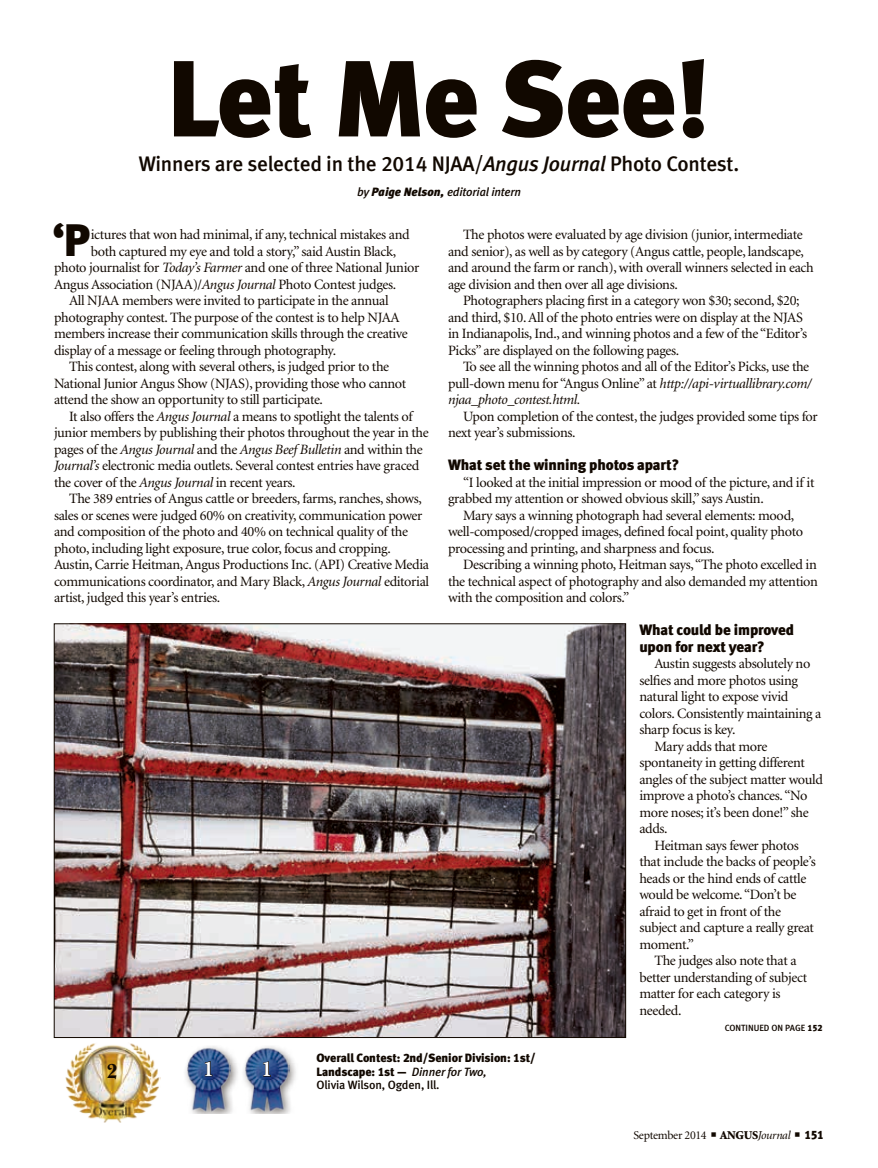
<style>
.page{position:relative;width:878px;height:1168px;background:#fff}
.page>*{position:absolute;margin:0;border:0;box-sizing:border-box;transform-origin:0 0}
.headline{font:108px "Meta Black LF";letter-spacing:-.01em;color:#110800}
.Drop_Cap{font:45.45px "Meta Black LF";color:#110800}
.deck{font:21px "Meta Medium LF";letter-spacing:-.01em;color:#110800}
.deck-2{font:700 21px "New Baskerville";color:#fff}
.deck-3{font:700 21px "New Baskerville";color:#110800}
.subhead{font:15px/16.5px "Meta Black LF";letter-spacing:-.01em;color:#110800}
.body_text{font:14.25px/16.5px "Minion";letter-spacing:-.025em;color:#110800}
.Drop_Cap-2{font:14.25px "Minion";letter-spacing:-.025em;color:#110800}
.cutlines{font:12px/13.5px "Meta Black LF";letter-spacing:-.01em;color:#110800}
.t1{font:12px "Minion";letter-spacing:-.025em;color:#110800}
.byline{font:italic 12px "Meta Medium LF";letter-spacing:-.01em;color:#110800}
.t2{font:9px "Meta Medium LF";color:#110800}
.s1{font-style:italic}
.s2{font-family:"Meta Black LF"}
.s3{font-family:"Meta Medium LF";font-style:italic}
.s4{font-family:"Meta Medium LF"}
.s5{font-weight:900}
</style>
<div class="page">
<img style="left:65px;top:1043px;width:96px;height:80px">
<div style="left:241px;top:1045px;width:58px;height:69px;background:#110800;opacity:.54"></div>
<img style="left:245px;top:1046px;width:44px;height:68px">
<svg style="left:263px;top:1061px;width:8px;height:16px"></svg>
<div style="left:183px;top:1045px;width:57px;height:68px;background:#110800;opacity:.54"></div>
<img style="left:186px;top:1045px;width:45px;height:68px">
<svg style="left:204px;top:1061px;width:9px;height:15px"></svg>
<img style="left:54px;top:623px;width:572px;height:415px">
<p class="headline" style="left:167px;top:34px;width:544px">Let Me See!</p>
<p class="deck" style="left:139px;top:151px;width:602px">Winners are selected in the 2014 NJAA/<span class="s1">Angus Journal</span> Photo Contest.</p>
<p class="byline" style="left:357px;top:185px;width:165px">by <span class="s2">Paige Nelson,</span> editorial intern</p>
<p class="Drop_Cap" style="left:53px;top:213px;width:39px">‘P</p>
<p class="Drop_Cap-2" style="left:91px;top:228px;width:320px">ictures that won had minimal, if any, technical mistakes and</p>
<p class="Drop_Cap-2" style="left:91px;top:244px;width:307px">both captured my eye and told a story,” said Austin Black,</p>
<p class="Drop_Cap-2" style="left:54px;top:261px;width:367px">photo journalist for <span class="s1">Today’s Farmer</span> and one of three National Junior</p>
<p class="Drop_Cap-2" style="left:54px;top:277px;width:344px">Angus Association (NJAA)/<span class="s1">Angus Journal</span> Photo Contest judges.</p>
<p class="body_text" style="left:54px;top:293px;width:355px;text-indent:15px">All NJAA members were invited to participate in the annual photography contest. The purpose of the contest is to help NJAA members increase their communication skills through the creative display of a message or feeling through photography.</p>
<p class="body_text" style="left:54px;top:359px;width:354px;text-indent:15px">This contest, along with several others, is judged prior to the<br>National Junior Angus Show (NJAS), providing those who cannot attend the show an opportunity to still participate.</p>
<p class="body_text" style="left:54px;top:408px;width:376px;text-indent:15px">It also offers the <span class="s1">Angus Journal</span> a means to spotlight the talents of junior members by publishing their photos throughout the year in the pages of the <span class="s1">Angus Journal</span> and the <span class="s1">Angus Beef Bulletin</span> and within the <span class="s1">Journal’s</span> electronic media outlets. Several contest entries have graced the cover of the <span class="s1">Angus Journal</span> in recent years.</p>
<p class="body_text" style="left:54px;top:491px;width:376px;text-indent:15px">The 389 entries of Angus cattle or breeders, farms, ranches, shows, sales or scenes were judged 60% on creativity, communication power and composition of the photo and 40% on technical quality of the photo, including light exposure, true color, focus and cropping.<br>Austin, Carrie Heitman, Angus Productions Inc. (API) Creative Media communications coordinator, and Mary Black, <span class="s1">Angus Journal</span> editorial artist, judged this year’s entries.</p>
<p class="body_text" style="left:448px;top:227px;width:367px;text-indent:15px">The photos were evaluated by age division (junior, intermediate and senior), as well as by category (Angus cattle, people, landscape, and around the farm or ranch), with overall winners selected in each age division and then over all age divisions.</p>
<p class="body_text" style="left:448px;top:293px;width:360px;text-indent:15px">Photographers placing first in a category won $30; second, $20; and third, $10. All of the photo entries were on display at the NJAS in Indianapolis, Ind., and winning photos and a few of the “Editor’s Picks” are displayed on the following pages.</p>
<p class="body_text" style="left:448px;top:359px;width:365px;text-indent:15px">To see all the winning photos and all of the Editor’s Picks, use the pull-down menu for “Angus Online” at <span class="s1">http://api-virtuallibrary.com/ njaa_photo_contest.html.</span></p>
<p class="body_text" style="left:448px;top:408px;width:371px;text-indent:15px">Upon completion of the contest, the judges provided some tips for next year’s submissions.</p>
<p class="subhead" style="left:448px;top:457px;width:233px">What set the winning photos apart?</p>
<p class="body_text" style="left:448px;top:474px;width:368px;text-indent:15px">“I looked at the initial impression or mood of the picture, and if it grabbed my attention or showed obvious skill,” says Austin.</p>
<p class="body_text" style="left:448px;top:507px;width:356px;text-indent:15px">Mary says a winning photograph had several elements: mood, well-composed/cropped images, defined focal point, quality photo processing and printing, and sharpness and focus.</p>
<p class="body_text" style="left:448px;top:557px;width:371px;text-align:justify;text-indent:15px">Describing a winning photo, Heitman says, “The photo excelled in the technical aspect of photography and also demanded my attention with the composition and colors.”</p>
<p class="subhead" style="left:639px;top:622px;width:156px">What could be improved upon for next year?</p>
<p class="body_text" style="left:639px;top:656px;width:183px;text-indent:15px">Austin suggests absolutely no selfies and more photos using natural light to expose vivid colors. Consistently maintaining a sharp focus is key.</p>
<p class="body_text" style="left:639px;top:738px;width:185px;text-indent:15px">Mary adds that more spontaneity in getting different angles of the subject matter would improve a photo’s chances. “No more noses; it’s been done!” she adds.</p>
<p class="body_text" style="left:639px;top:837px;width:178px;text-indent:15px">Heitman says fewer photos that include the backs of people’s heads or the hind ends of cattle would be welcome. “Don’t be afraid to get in front of the subject and capture a really great moment.”</p>
<p class="body_text" style="left:639px;top:953px;width:169px;text-indent:15px">The judges also note that a better understanding of subject matter for each category is needed.</p>
<p class="t2" style="left:724px;top:1023px;width:99px">CONTINUED ON PAGE <span class="s2">152</span></p>
<p class="deck-3" style="left:106px;top:1059px;width:12px">2</p>
<p class="deck-2" style="left:203px;top:1057px;width:12px">1</p>
<p class="deck-2" style="left:261px;top:1057px;width:12px">1</p>
<p class="cutlines" style="left:316px;top:1051px;width:220px">Overall Contest: 2nd/Senior Division: 1st/<br>Landscape: 1st — <span class="s3">Dinner for Two,<br></span><span class="s4">Olivia Wilson, Ogden, Ill.</span></p>
<p class="t1" style="left:633px;top:1129px;width:192px">September 2014 ■ <span class="s5">ANGUS</span><span class="s1">Journal</span> ■ <span class="s2">151</span></p>
</div>
